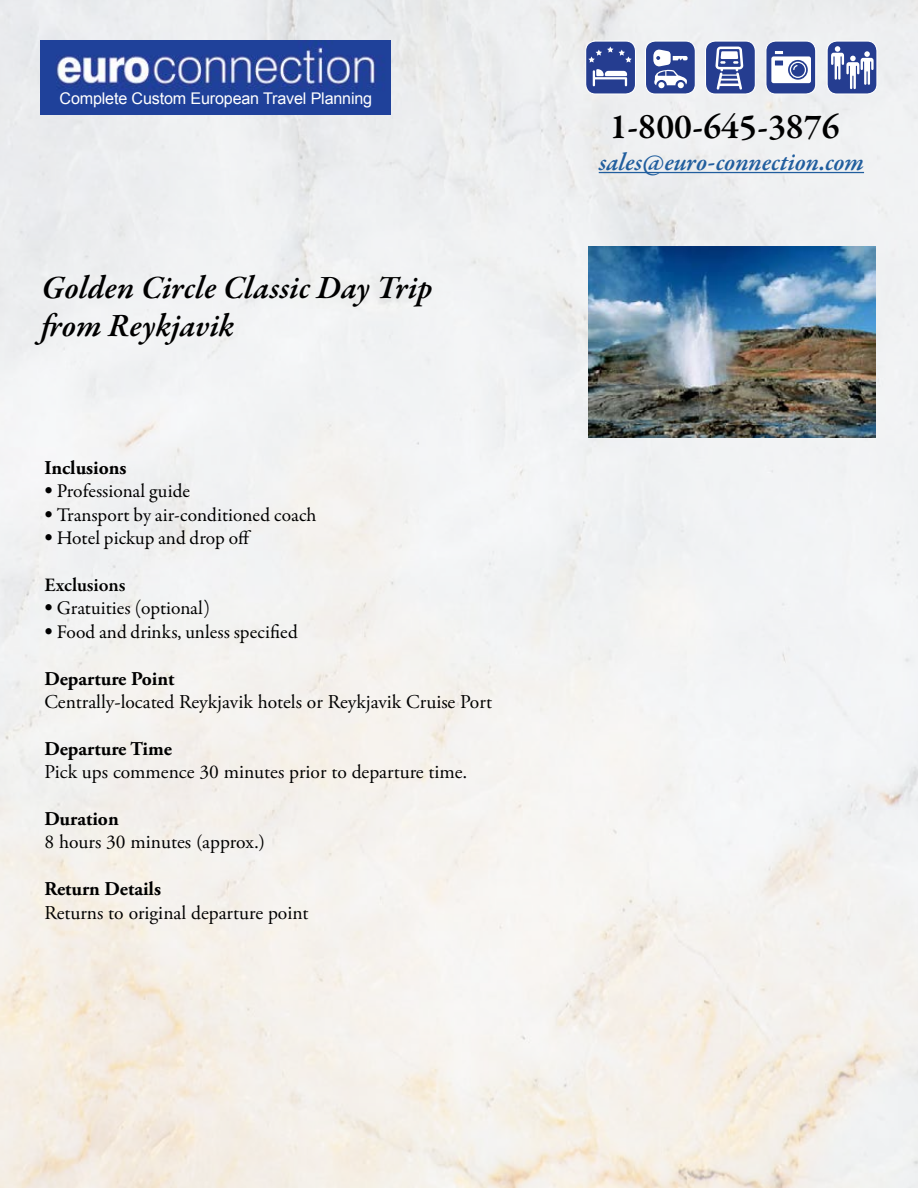
<style>
.page{position:relative;width:918px;height:1188px;background:#fff}
.page>*{position:absolute;margin:0;border:0;box-sizing:border-box;transform-origin:0 0}
.t1{font:600 36px "Garamond Premr Pro";color:#000}
.t2{font:italic 600 33px/37.5px "Garamond Premr Pro";letter-spacing:.005em;color:#000}
.t3{font:italic 600 25.5px "Garamond Premr Pro";letter-spacing:-.005em;color:#215e9e}
.t4{font:19.5px "Adobe Garamond Pro";color:#000}
.t5{font:19.5px "Garamond Premr Pro";color:#000}
.t6{font:700 19.5px "Adobe Garamond Pro";color:#000}
.t7{font:600 19.5px "Garamond Premr Pro";letter-spacing:-.01em;color:#000}
.t8{font:16.2px "Arial";letter-spacing:-.01em;color:#fff}
</style>
<div class="page">
<div style="left:586px;top:41px;width:50px;height:53px;background:#253d90;border-radius:10px"></div>
<div style="left:585px;top:41px;width:51px;height:54px;border:1px solid #fff;border-radius:10px"></div>
<div style="left:645px;top:41px;width:50px;height:53px;background:#253d90;border-radius:10px"></div>
<div style="left:645px;top:41px;width:51px;height:54px;border:1px solid #fff;border-radius:10px"></div>
<div style="left:706px;top:41px;width:49px;height:53px;background:#253d90;border-radius:10px"></div>
<div style="left:705px;top:41px;width:51px;height:54px;border:1px solid #fff;border-radius:10px"></div>
<div style="left:766px;top:41px;width:50px;height:53px;background:#253d90;border-radius:10px"></div>
<div style="left:765px;top:41px;width:51px;height:54px;border:1px solid #fff;border-radius:10px"></div>
<div style="left:827px;top:41px;width:50px;height:53px;background:#253d90;border-radius:10px"></div>
<div style="left:827px;top:41px;width:50px;height:54px;border:1px solid #fff;border-radius:10px"></div>
<svg style="left:715px;top:47px;width:28px;height:43px"></svg>
<svg style="left:593px;top:70px;width:34px;height:16px"></svg>
<svg style="left:588px;top:47px;width:44px;height:16px"></svg>
<svg style="left:831px;top:46px;width:43px;height:43px"></svg>
<svg style="left:771px;top:51px;width:40px;height:32px"></svg>
<svg style="left:653px;top:49px;width:35px;height:39px"></svg>
<div style="left:40px;top:40px;width:352px;height:76px;background:#20419b"></div>
<img style="left:56px;top:40px;width:320px;height:50px">
<hr style="left:599px;top:172px;width:265px;height:1px;background:#215e9e">
<img style="left:588px;top:246px;width:288px;height:192px">
<p class="t8" style="left:60px;top:88px;width:314px">Complete Custom European Travel Planning</p>
<h2 class="t2" style="left:41px;top:271px;width:393px">Golden Circle Classic Day Trip from Reykjavik</h2>
<p class="t6" style="left:44px;top:456px;width:84px">Inclusions</p>
<p class="t5" style="left:44px;top:479px;width:147px">• Professional guide</p>
<p class="t5" style="left:44px;top:503px;width:274px">• Transport by air-conditioned coach</p>
<p class="t5" style="left:44px;top:526px;width:208px">• Hotel pickup and drop off</p>
<p class="t7" style="left:44px;top:573px;width:83px">Exclusions</p>
<p class="t5" style="left:44px;top:596px;width:167px">• Gratuities (optional)</p>
<p class="t5" style="left:44px;top:620px;width:255px">• Food and drinks, unless specified</p>
<p class="t6" style="left:44px;top:667px;width:131px">Departure Point</p>
<p class="t4" style="left:44px;top:690px;width:449px">Centrally-located Reykjavik hotels or Reykjavik Cruise Port</p>
<p class="t6" style="left:44px;top:737px;width:129px">Departure Time</p>
<p class="t4" style="left:44px;top:760px;width:425px">Pick ups commence 30 minutes prior to departure time.</p>
<p class="t6" style="left:44px;top:807px;width:76px">Duration</p>
<p class="t4" style="left:44px;top:830px;width:222px">8 hours 30 minutes (approx.)</p>
<p class="t6" style="left:44px;top:878px;width:118px">Return Details</p>
<p class="t4" style="left:44px;top:901px;width:266px">Returns to original departure point</p>
<h1 class="t1" style="left:609px;top:105px;width:232px">1-800-645-3876</h1>
<h3 class="t3" style="left:599px;top:146px;width:267px">sales@euro-connection.com</h3>
</div>
